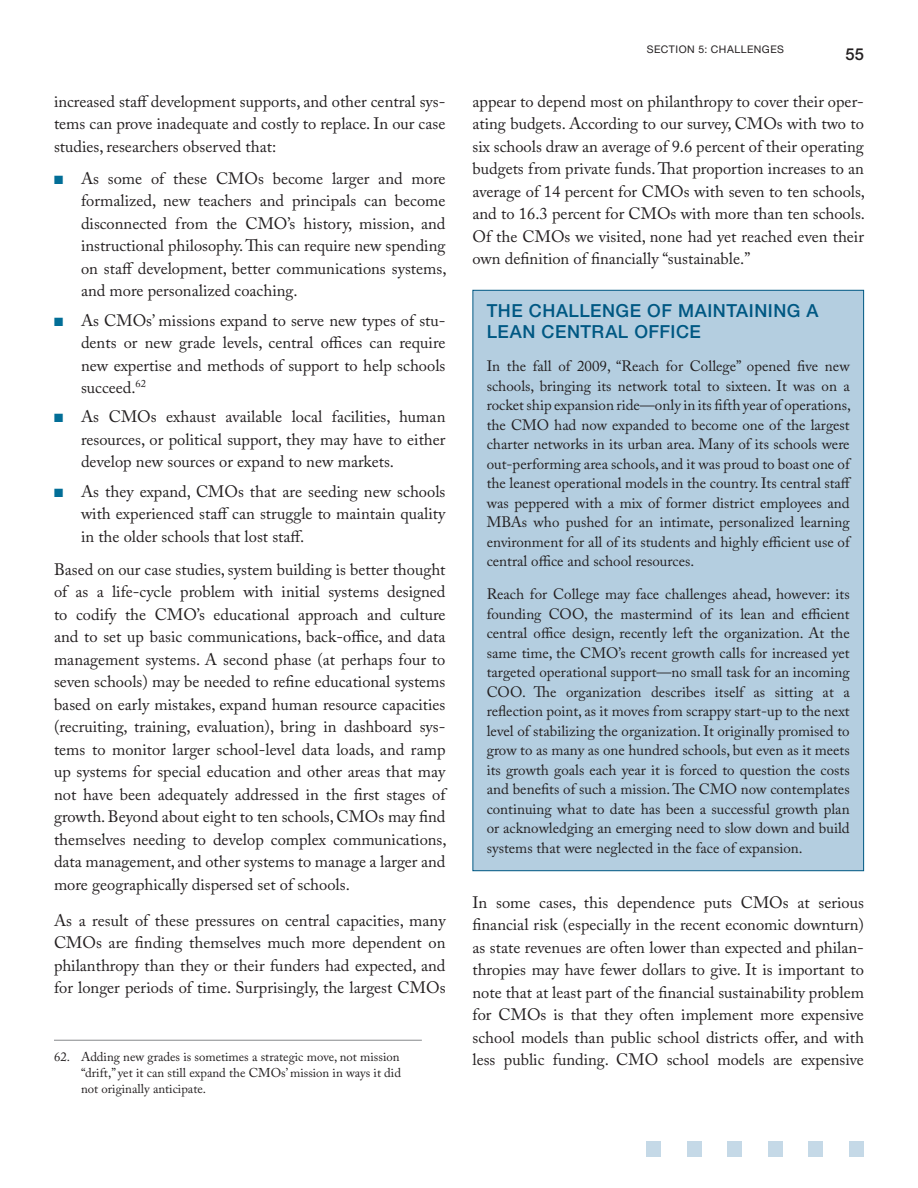
<style>
.page{position:relative;width:918px;height:1188px;background:#fff}
.page>*{position:absolute;margin:0;border:0;box-sizing:border-box;transform-origin:0 0}
.t1{font:500 18px "Helvetica Neue LT Std";letter-spacing:.03em;color:#005883}
.t2{font:16.5px/22.5px "Adobe Caslon Pro";color:#231f20;text-align:justify}
.t3{font:500 16.5px "Helvetica Neue LT Std";color:#231f20}
.t4{font:15px/19.5px "Adobe Caslon Pro";color:#231f20}
.t5{font:12.75px/16.5px "Adobe Caslon Pro";color:#231f20;text-align:justify}
.t6{font:10.5px "Helvetica Neue LT Std";letter-spacing:.045em;color:#231f20}
.s1{color:#026e97}
</style>
<div class="page">
<div style="left:646px;top:1141px;width:15px;height:15px;background:#c5d9e7"></div>
<div style="left:727px;top:1141px;width:15px;height:15px;background:#c5d9e7"></div>
<div style="left:768px;top:1141px;width:15px;height:15px;background:#c5d9e7"></div>
<div style="left:687px;top:1141px;width:15px;height:15px;background:#c5d9e7"></div>
<div style="left:808px;top:1141px;width:15px;height:15px;background:#c5d9e7"></div>
<div style="left:849px;top:1141px;width:15px;height:15px;background:#c5d9e7"></div>
<hr style="left:54px;top:1040px;width:368px;height:1px;background:#939598">
<div style="left:473px;top:290px;width:391px;height:581px;background:#b4cee0"></div>
<p class="t2" style="left:54px;top:90px;width:393px">increased staff development supports, and other central sys&shy;tems can prove inadequate and costly to replace. In our case studies, researchers observed that:</p>
<p class="t2" style="left:81px;top:167px;width:367px;text-indent:-27px"><span class="s1">■</span> As some of these CMOs become larger and more formalized, new teachers and principals can become disconnected from the CMO’s history, mission, and instructional philosophy. This can require new spending on staff development, better communications systems, and more personalized coaching.</p>
<p class="t2" style="left:81px;top:309px;width:366px;text-indent:-27px"><span class="s1">■</span> As CMOs’ missions expand to serve new types of stu&shy;dents or new grade levels, central offices can require new expertise and methods of support to help schools succeed.<sup>62</sup></p>
<p class="t2" style="left:81px;top:405px;width:366px;text-indent:-27px"><span class="s1">■</span> As CMOs exhaust available local facilities, human resources, or political support, they may have to either develop new sources or expand to new markets.</p>
<p class="t2" style="left:81px;top:480px;width:366px;text-indent:-27px"><span class="s1">■</span> As they expand, CMOs that are seeding new schools with experienced staff can struggle to maintain quality in the older schools that lost staff.</p>
<p class="t2" style="left:54px;top:558px;width:394px">Based on our case studies, system building is better thought of as a life-cycle problem with initial systems designed to codify the CMO’s educational approach and culture and to set up basic communications, back-office, and data management systems. A second phase (at perhaps four to seven schools) may be needed to refine educational systems based on early mistakes, expand human resource capacities (recruiting, training, evaluation), bring in dashboard sys&shy;tems to monitor larger school-level data loads, and ramp up systems for special education and other areas that may not have been adequately addressed in the first stages of growth. Beyond about eight to ten schools, CMOs may find themselves needing to develop complex communications, data management, and other systems to manage a larger and more geographically dispersed set of schools.</p>
<p class="t2" style="left:54px;top:909px;width:393px">As a result of these pressures on central capacities, many CMOs are finding themselves much more dependent on philanthropy than they or their funders had expected, and for longer periods of time. Surprisingly, the largest CMOs</p>
<p class="t5" style="left:81px;top:1048px;width:322px;text-indent:-27px">62. Adding new grades is sometimes a strategic move, not mission “drift,” yet it can still expand the CMOs’ mission in ways it did not originally anticipate.</p>
<p class="t6" style="left:647px;top:43px;width:80px">SECTION 5: CHALL</p>
<p class="t6" style="left:747px;top:43px;width:37px">ENGES</p>
<p class="t3" style="left:846px;top:45px;width:20px">55</p>
<p class="t2" style="left:472px;top:90px;width:394px">appear to depend most on philanthropy to cover their oper&shy;ating budgets. According to our survey, CMOs with two to six schools draw an average of 9.6 percent of their operating budgets from private funds. That proportion increases to an average of 14 percent for CMOs with seven to ten schools, and to 16.3 percent for CMOs with more than ten schools.<br>Of the CMOs we visited, none had yet reached even their own definition of financially “sustainable.”</p>
<p class="t1" style="left:487px;top:300px;width:82px">THE CHALLEN</p>
<p class="t1" style="left:616px;top:300px;width:85px">GE OF MAINTAININ</p>
<p class="t1" style="left:787px;top:300px;width:31px">G A</p>
<p class="t1" style="left:487px;top:321px;width:24px">LEAN</p>
<p class="t1" style="left:542px;top:321px;width:19px">CENTRAL</p>
<p class="t1" style="left:634px;top:321px;width:20px">OFFICE</p>
<p class="t4" style="left:487px;top:356px;width:366px">In the fall of 2009, “Reach for College” opened five new schools, bringing its network total to sixteen. It was on a rocket ship expansion ride—only in its fifth year of operations, the CMO had now expanded to become one of the largest charter networks in its urban area. Many of its schools were out-performing area schools, and it was proud to boast one of the leanest operational models in the country. Its central staff was peppered with a mix of former district employees and MBAs who pushed for an intimate, personalized learning environment for all of its students and highly efficient use of central office and school resources.</p>
<p class="t4" style="left:487px;top:584px;width:365px;text-align:justify">Reach for College may face challenges ahead, however: its founding COO, the mastermind of its lean and efficient central office design, recently left the organization. At the same time, the CMO’s recent growth calls for increased yet targeted operational support—no small task for an incoming COO. The organization describes itself as sitting at a reflection point, as it moves from scrappy start-up to the next level of stabilizing the organization. It originally promised to grow to as many as one hundred schools, but even as it meets its growth goals each year it is forced to question the costs and benefits of such a mission. The CMO now contemplates continuing what to date has been a successful growth plan or acknowledging an emerging need to slow down and build systems that were neglected in the face of expansion.</p>
<p class="t2" style="left:472px;top:891px;width:393px">In some cases, this dependence puts CMOs at serious financial risk (especially in the recent economic downturn) as state revenues are often lower than expected and philan&shy;thropies may have fewer dollars to give. It is important to note that at least part of the financial sustainability problem for CMOs is that they often implement more expensive school models than public school districts offer, and with less public funding. CMO school models are expensive</p>
</div>
